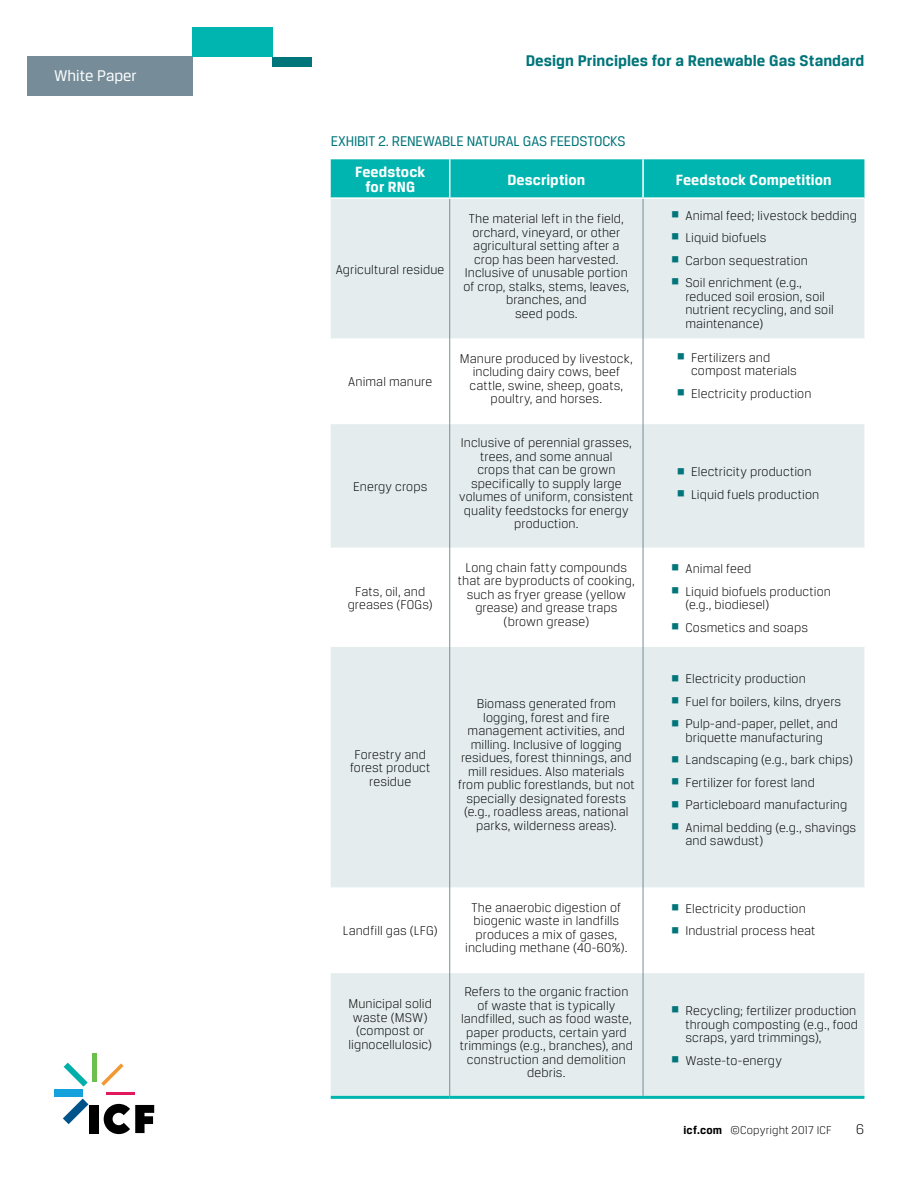
<style>
.page{position:relative;width:918px;height:1188px;background:#fff}
.page>*{position:absolute;margin:0;border:0;box-sizing:border-box;transform-origin:0 0}
.t1{font:700 16.5px "Breuer Text";letter-spacing:.005em;color:#00757a}
.t2{font:16.5px "Breuer Text";color:#fff}
.t3{font:700 15.75px/15px "Breuer Text";letter-spacing:.005em;color:#fff;text-align:center}
.t4{font:15px "Breuer Text";letter-spacing:-.01em;color:#00757a}
.t5{font:300 15px "Breuer Text";color:#000}
.t6{font:300 13.5px/13.5px "Breuer Text";letter-spacing:.01em;color:#000;text-align:center}
.t7{font:300 12px "Breuer Text";letter-spacing:.01em;color:#000}
.s1{color:#00757a}
.s2{font-weight:700}
</style>
<div class="page">
<div style="left:27px;top:57px;width:165px;height:39px;background:#768d99"></div>
<div style="left:192px;top:27px;width:80px;height:30px;background:#00b5af"></div>
<div style="left:272px;top:57px;width:39px;height:10px;background:#00757a"></div>
<div style="left:331px;top:159px;width:533px;height:38px;background:#00b5af"></div>
<svg style="left:331px;top:199px;width:533px;height:897px;fill:#e4eced"></svg>
<hr style="left:449px;top:159px;width:1px;height:38px;background:#fff">
<hr style="left:642px;top:159px;width:2px;height:38px;background:#fff">
<hr style="left:331px;top:338px;width:118px;height:2px;background:#fff">
<hr style="left:450px;top:338px;width:193px;height:2px;background:#fff">
<hr style="left:643px;top:338px;width:221px;height:2px;background:#fff">
<hr style="left:331px;top:423px;width:118px;height:1px;background:#fff">
<hr style="left:450px;top:423px;width:193px;height:1px;background:#fff">
<hr style="left:643px;top:423px;width:221px;height:1px;background:#fff">
<hr style="left:331px;top:548px;width:118px;height:1px;background:#fff">
<hr style="left:450px;top:548px;width:193px;height:1px;background:#fff">
<hr style="left:643px;top:548px;width:221px;height:1px;background:#fff">
<hr style="left:331px;top:645px;width:118px;height:2px;background:#fff">
<hr style="left:450px;top:645px;width:193px;height:2px;background:#fff">
<hr style="left:643px;top:645px;width:221px;height:2px;background:#fff">
<hr style="left:331px;top:887px;width:118px;height:2px;background:#fff">
<hr style="left:450px;top:887px;width:193px;height:2px;background:#fff">
<hr style="left:643px;top:887px;width:221px;height:2px;background:#fff">
<hr style="left:331px;top:972px;width:118px;height:1px;background:#fff">
<hr style="left:450px;top:972px;width:193px;height:1px;background:#fff">
<hr style="left:643px;top:972px;width:221px;height:1px;background:#fff">
<hr style="left:449px;top:199px;width:1px;height:140px;background:#768d99">
<hr style="left:643px;top:199px;width:1px;height:140px;background:#768d99">
<hr style="left:449px;top:339px;width:1px;height:84px;background:#768d99">
<hr style="left:643px;top:339px;width:1px;height:84px;background:#768d99">
<hr style="left:449px;top:423px;width:1px;height:125px;background:#768d99">
<hr style="left:643px;top:423px;width:1px;height:125px;background:#768d99">
<hr style="left:449px;top:548px;width:1px;height:98px;background:#768d99">
<hr style="left:643px;top:548px;width:1px;height:98px;background:#768d99">
<hr style="left:449px;top:646px;width:1px;height:242px;background:#768d99">
<hr style="left:643px;top:646px;width:1px;height:242px;background:#768d99">
<hr style="left:449px;top:888px;width:1px;height:84px;background:#768d99">
<hr style="left:643px;top:888px;width:1px;height:84px;background:#768d99">
<hr style="left:449px;top:972px;width:1px;height:124px;background:#768d99">
<hr style="left:643px;top:972px;width:1px;height:124px;background:#768d99">
<hr style="left:331px;top:1096px;width:119px;height:3px;background:#00b5af">
<hr style="left:450px;top:1096px;width:193px;height:3px;background:#00b5af">
<hr style="left:643px;top:1096px;width:221px;height:3px;background:#00b5af">
<div style="left:89px;top:1105px;width:10px;height:28px;background:#000"></div>
<svg style="left:63px;top:1099px;width:25px;height:25px"></svg>
<div style="left:54px;top:1090px;width:28px;height:7px;background:#14a1dc"></div>
<svg style="left:64px;top:1063px;width:24px;height:24px"></svg>
<hr style="left:92px;top:1053px;width:4px;height:28px;background:#6cbe4d">
<svg style="left:101px;top:1063px;width:23px;height:23px"></svg>
<hr style="left:106px;top:1092px;width:28px;height:2px;background:#e1195c">
<svg style="left:104px;top:1104px;width:50px;height:30px"></svg>
<p class="t2" style="left:54px;top:67px;width:84px">White Paper</p>
<p class="t1" style="left:526px;top:52px;width:340px">Design Principles for a Renewable Gas Standard</p>
<p class="t4" style="left:331px;top:133px;width:296px">EXHIBIT 2. RENEWABLE NATURAL GAS FEEDSTOCKS</p>
<p class="t3" style="left:355px;top:164px;width:72px">Feedstock for RNG</p>
<p class="t3" style="left:508px;top:172px;width:79px">Description</p>
<p class="t3" style="left:676px;top:172px;width:157px">Feedstock Competition</p>
<p class="t6" style="left:336px;top:262px;width:110px">Agricultural residue</p>
<p class="t6" style="left:348px;top:375px;width:86px">Animal manure</p>
<p class="t6" style="left:353px;top:480px;width:76px">Energy crops</p>
<p class="t6" style="left:348px;top:584px;width:87px">Fats, oil, and greases (FOGs)</p>
<p class="t6" style="left:464px;top:212px;width:167px">The material left in the field, orchard, vineyard, or other agricultural setting after a crop has been harvested.<br>Inclusive of unusable portion of crop, stalks, stems, leaves, branches, and<br>seed pods.</p>
<p class="t6" style="left:670px;top:208px;width:188px"><span class="s1">▪</span> Animal feed; livestock bedding</p>
<p class="t6" style="left:670px;top:231px;width:97px"><span class="s1">▪</span> Liquid biofuels</p>
<p class="t6" style="left:670px;top:253px;width:139px"><span class="s1">▪</span> Carbon sequestration</p>
<p class="t6" style="left:685px;top:276px;width:150px;text-align:left;text-indent:-15px"><span class="s1">▪</span> Soil enrichment (e.g., reduced soil erosion, soil nutrient recycling, and soil maintenance)</p>
<p class="t6" style="left:460px;top:351px;width:174px">Manure produced by livestock, including dairy cows, beef cattle, swine, sheep, goats, poultry, and horses.</p>
<p class="t6" style="left:691px;top:351px;width:107px;text-align:left;text-indent:-15px"><span class="s1">▪</span> Fertilizers and compost materials</p>
<p class="t6" style="left:676px;top:387px;width:137px"><span class="s1">▪</span> Electricity production</p>
<p class="t6" style="left:459px;top:436px;width:176px">Inclusive of perennial grasses, trees, and some annual<br>crops that can be grown specifically to supply large volumes of uniform, consistent quality feedstocks for energy production.</p>
<p class="t6" style="left:676px;top:465px;width:137px"><span class="s1">▪</span> Electricity production</p>
<p class="t6" style="left:676px;top:488px;width:145px"><span class="s1">▪</span> Liquid fuels production</p>
<p class="t6" style="left:458px;top:561px;width:178px">Long chain fatty compounds that are byproducts of cooking, such as fryer grease (yellow grease) and grease traps (brown grease)</p>
<p class="t6" style="left:670px;top:562px;width:83px"><span class="s1">▪</span> Animal feed</p>
<p class="t6" style="left:685px;top:584px;width:147px;text-align:left;text-indent:-15px"><span class="s1">▪</span> Liquid biofuels production (e.g., biodiesel)</p>
<p class="t6" style="left:670px;top:620px;width:139px"><span class="s1">▪</span> Cosmetics and soaps</p>
<p class="t6" style="left:350px;top:747px;width:82px">Forestry and forest product residue</p>
<p class="t6" style="left:458px;top:697px;width:178px">Biomass generated from logging, forest and fire management activities, and milling. Inclusive of logging residues, forest thinnings, and mill residues. Also materials from public forestlands, but not specially designated forests (e.g., roadless areas, national parks, wilderness areas).</p>
<p class="t6" style="left:670px;top:672px;width:137px"><span class="s1">▪</span> Electricity production</p>
<p class="t6" style="left:670px;top:695px;width:172px"><span class="s1">▪</span> Fuel for boilers, kilns, dryers</p>
<p class="t6" style="left:670px;top:717px;width:169px"><span class="s1">▪</span> Pulp-and-paper, pellet, and briquette manufacturing</p>
<p class="t6" style="left:670px;top:753px;width:184px"><span class="s1">▪</span> Landscaping (e.g., bark chips)</p>
<p class="t6" style="left:670px;top:776px;width:146px"><span class="s1">▪</span> Fertilizer for forest land</p>
<p class="t6" style="left:670px;top:798px;width:178px"><span class="s1">▪</span> Particleboard manufacturing</p>
<p class="t6" style="left:685px;top:821px;width:172px;text-align:left;text-indent:-15px"><span class="s1">▪</span> Animal bedding (e.g., shavings and sawdust)</p>
<p class="t6" style="left:343px;top:924px;width:96px">Landfill gas (LFG)</p>
<p class="t6" style="left:349px;top:997px;width:85px">Municipal solid waste (MSW) (compost or lignocellulosic)</p>
<p class="t6" style="left:465px;top:900px;width:164px">The anaerobic digestion of biogenic waste in landfills produces a mix of gases, including methane (40-60%).</p>
<p class="t6" style="left:670px;top:902px;width:137px"><span class="s1">▪</span> Electricity production</p>
<p class="t6" style="left:670px;top:924px;width:147px"><span class="s1">▪</span> Industrial process heat</p>
<p class="t6" style="left:460px;top:985px;width:175px">Refers to the organic fraction of waste that is typically landfilled, such as food waste, paper products, certain yard trimmings (e.g., branches), and construction and demolition debris.</p>
<p class="t6" style="left:685px;top:1004px;width:174px;text-align:left;text-indent:-15px"><span class="s1">▪</span> Recycling; fertilizer production through composting (e.g., food scraps, yard trimmings),</p>
<p class="t6" style="left:670px;top:1053px;width:113px"><span class="s1">▪</span> Waste-to-energy</p>
<p class="t7" style="left:684px;top:1124px;width:150px"><span class="s2">icf.com</span> ©Copyright 2017 ICF</p>
<p class="t5" style="left:856px;top:1121px;width:9px">6</p>
</div>
